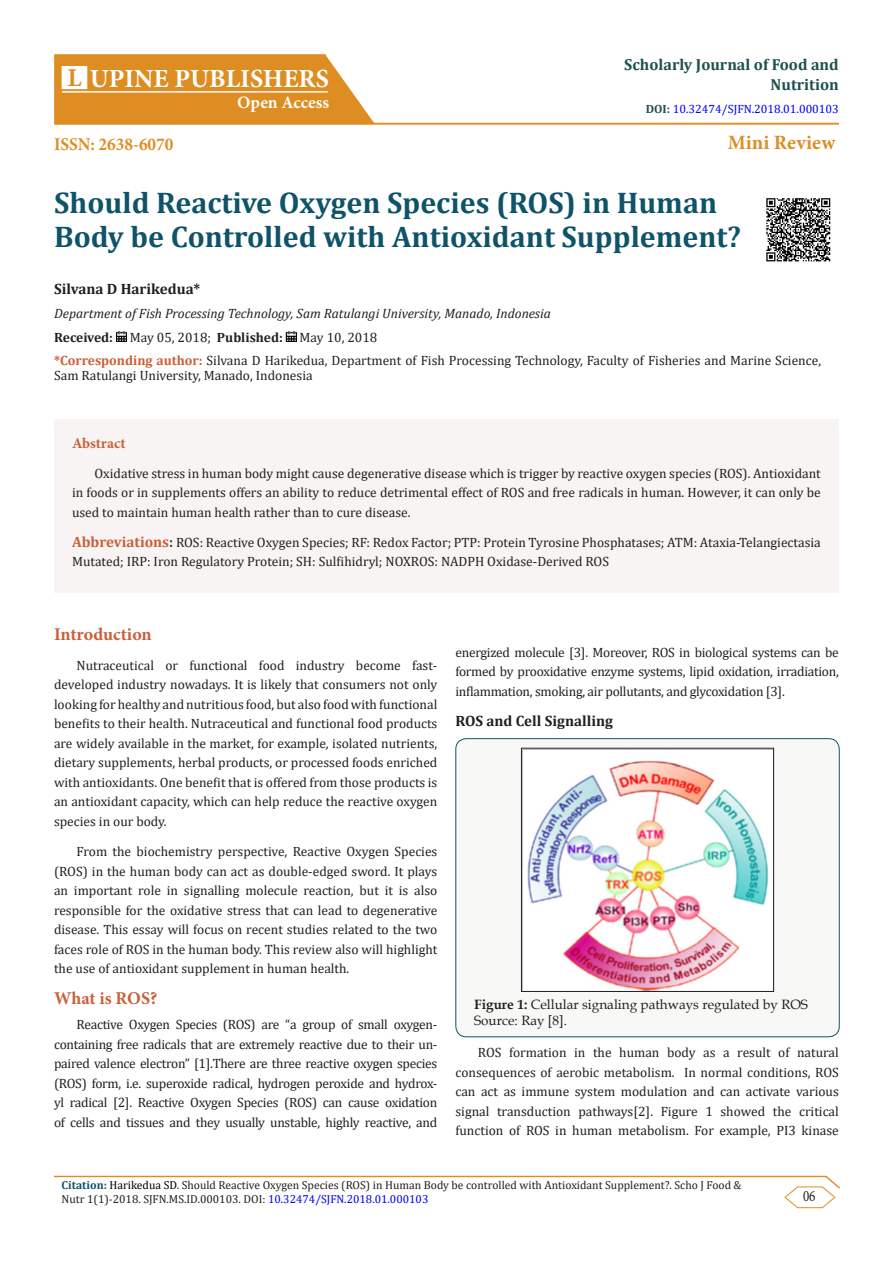
<style>
.page{position:relative;width:893px;height:1263px;background:#fff}
.page>*{position:absolute;margin:0;border:0;box-sizing:border-box;transform-origin:0 0}
.t1{font:700 30px "Cambria";color:#0e536a}
.t2{font:700 26.1px "Minion Pro";color:#fff}
.t3{font:700 20.4px "Minion Pro";letter-spacing:.005em;color:#de8d23}
.t4{font:700 18px "Minion Pro";letter-spacing:-.005em;color:#ca5f37}
.t5{font:700 18px "Minion Pro";color:#de8d23;scale:.96 1}
.t6{font:700 17.4px "Minion Pro";color:#fff}
.t7{font:700 16.05px/19.6px "Cambria";color:#1e5050;text-align:right}
.t8{font:15.75px "Minion Pro";color:#231f20;scale:.83 1}
.t9{font:700 15px "Cambria";color:#231f20}
.t10{font:700 15px "Minion Pro";color:#ca5f37}
.t11{font:13.5px/19.5px "Cambria";color:#231f20;text-align:justify}
.t12{font:italic 13.5px "Cambria";color:#231f20}
.t13{font:13.5px/16.2px "Book Antiqua";color:#231f20}
.t14{font:12px "Cambria";color:#00f}
.t15{font:11.55px "Cambria";color:#231f20}
.s1{font-size:25.8px;color:#de8d23}
.s2{font-weight:700;color:#1e5050}
.s3{font-weight:700}
.s4{font-weight:700;color:#ca5f37}
.s5{font-weight:700;font-size:15px;color:#ca5f37}
.s6{font-weight:700;font-size:15px;color:#1e5050}
.s7{font-weight:700;color:#0e536a}
.s8{color:#000}
.s9{color:#00f}
</style>
<div class="page">
<hr style="left:54px;top:1176px;width:772px;height:1px;background:#de8d23">
<svg style="left:784px;top:1175px;width:56px;height:33px"></svg>
<div style="left:456px;top:739px;width:383px;height:298px;background:#f8f8f7;border-radius:10px"></div>
<div style="left:455px;top:738px;width:385px;height:299px;border:1px solid #0e536a;border-radius:10px"></div>
<img style="left:527px;top:760px;width:242px;height:230px">
<div style="left:521px;top:748px;width:253px;height:244px;border:1px solid #231f20"></div>
<hr style="left:54px;top:123px;width:785px;height:2px;background:#de8d23">
<svg style="left:54px;top:54px;width:322px;height:71px;background:#e19737"></svg>
<hr style="left:62px;top:91px;width:266px;height:2px;background:#fff">
<div style="left:62px;top:67px;width:25px;height:21px;background:#fff"></div>
<svg style="left:116px;top:331px;width:11px;height:11px"></svg>
<svg style="left:286px;top:331px;width:11px;height:11px"></svg>
<div style="left:54px;top:419px;width:785px;height:173px;background:#f7f4f3"></div>
<img style="left:766px;top:198px;width:65px;height:64px">
<p class="t2" style="left:67px;top:60px;width:263px"><span class="s1">L</span> UPINE PUBLISHERS</p>
<p class="t6" style="left:237px;top:90px;width:94px">Open Access</p>
<p class="t5" style="left:54px;top:131px;width:126px">ISSN: 2638-6070</p>
<p class="t7" style="left:624px;top:54px;width:216px">Scholarly Journal of Food and<br>Nutrition</p>
<p class="t14" style="left:646px;top:102px;width:195px"><span class="s2">DOI:</span> 10.32474/SJFN.2018.01.000103</p>
<p class="t3" style="left:728px;top:128px;width:109px">Mini Review</p>
<p class="t1" style="left:54px;top:181px;width:664px">Should Reactive Oxygen Species (ROS) in Human</p>
<p class="t1" style="left:54px;top:216px;width:688px">Body be Controlled with Antioxidant Supplement?</p>
<p class="t9" style="left:54px;top:279px;width:148px">Silvana D Harikedua*</p>
<p class="t12" style="left:54px;top:304px;width:498px">Department of Fish Processing Technology, Sam Ratulangi University, Manado, Indonesia</p>
<p class="t11" style="left:54px;top:327px;width:325px"><span class="s3">Received:</span> May 05, 2018; <span class="s3">Published:</span> May 10, 2018</p>
<p class="t11" style="left:54px;top:353px;width:768px;line-height:15px"><span class="s4">*Corresponding author:</span> Silvana D Harikedua, Department of Fish Processing Technology, Faculty of Fisheries and Marine Science,<br>Sam Ratulangi University, Manado, Indonesia</p>
<p class="t10" style="left:72px;top:432px;width:55px">Abstract</p>
<p class="t11" style="left:72px;top:463px;width:750px;text-indent:22px">Oxidative stress in human body might cause degenerative disease which is trigger by reactive oxygen species (ROS). Antioxidant in foods or in supplements offers an ability to reduce detrimental effect of ROS and free radicals in human. However, it can only be used to maintain human health rather than to cure disease.</p>
<p class="t11" style="left:72px;top:532px;width:750px"><span class="s5">Abbreviations</span><span class="s6">:</span> ROS: Reactive Oxygen Species; RF: Redox Factor; PTP: Protein Tyrosine Phosphatases; ATM: Ataxia-Telangiectasia<br>Mutated; IRP: Iron Regulatory Protein; SH: Sulfihidryl; NOXROS: NADPH Oxidase-Derived ROS</p>
<p class="t4" style="left:54px;top:621px;width:99px">Introduction</p>
<p class="t11" style="left:54px;top:655px;width:385px;text-indent:22px">Nutraceutical or functional food industry become fast&shy;developed industry nowadays. It is likely that consumers not only looking for healthy and nutritious food, but also food with functional benefits to their health. Nutraceutical and functional food products are widely available in the market, for example, isolated nutrients, dietary supplements, herbal products, or processed foods enriched with antioxidants. One benefit that is offered from those products is an antioxidant capacity, which can help reduce the reactive oxygen species in our body.</p>
<p class="t11" style="left:54px;top:841px;width:385px;text-indent:22px">From the biochemistry perspective, Reactive Oxygen Species (ROS) in the human body can act as double-edged sword. It plays an important role in signalling molecule reaction, but it is also responsible for the oxidative stress that can lead to degenerative disease. This essay will focus on recent studies related to the two faces role of ROS in the human body. This review also will highlight the use of antioxidant supplement in human health.</p>
<p class="t4" style="left:54px;top:985px;width:105px">What is ROS?</p>
<p class="t11" style="left:54px;top:1015px;width:385px;text-indent:22px">Reactive Oxygen Species (ROS) are “a group of small oxygen&shy;containing free radicals that are extremely reactive due to their un&shy;paired valence electron” [1].There are three reactive oxygen species (ROS) form, i.e. superoxide radical, hydrogen peroxide and hydrox&shy;yl radical [2]. Reactive Oxygen Species (ROS) can cause oxidation of cells and tissues and they usually unstable, highly reactive, and</p>
<p class="t11" style="left:455px;top:642px;width:385px">energized molecule [3]. Moreover, ROS in biological systems can be formed by prooxidative enzyme systems, lipid oxidation, irradiation, inflammation, smoking, air pollutants, and glycoxidation [3].</p>
<p class="t9" style="left:455px;top:710px;width:159px">ROS and Cell Signalling</p>
<p class="t13" style="left:474px;top:996px;width:335px"><span class="s3">Figure 1:</span> Cellular signaling pathways regulated by ROS<br>Source: Ray [8].</p>
<p class="t11" style="left:455px;top:1043px;width:385px;text-indent:22px">ROS formation in the human body as a result of natural consequences of aerobic metabolism. In normal conditions, ROS can act as immune system modulation and can activate various signal transduction pathways[2]. Figure 1 showed the critical function of ROS in human metabolism. For example, PI3 kinase</p>
<p class="t15" style="left:62px;top:1179px;width:682px"><span class="s7">Citation:</span> <span class="s8">Harikedua SD</span>. Should Reactive Oxygen Species (ROS) in Human Body be controlled with Antioxidant Supplement?. Scho J Food &amp;</p>
<p class="t15" style="left:62px;top:1192px;width:368px">Nutr 1(1)-2018. SJFN.MS.ID.000103. DOI: <span class="s9">10.32474/SJFN.2018.01.000103</span></p>
<p class="t8" style="left:803px;top:1186px;width:17px">06</p>
</div>
